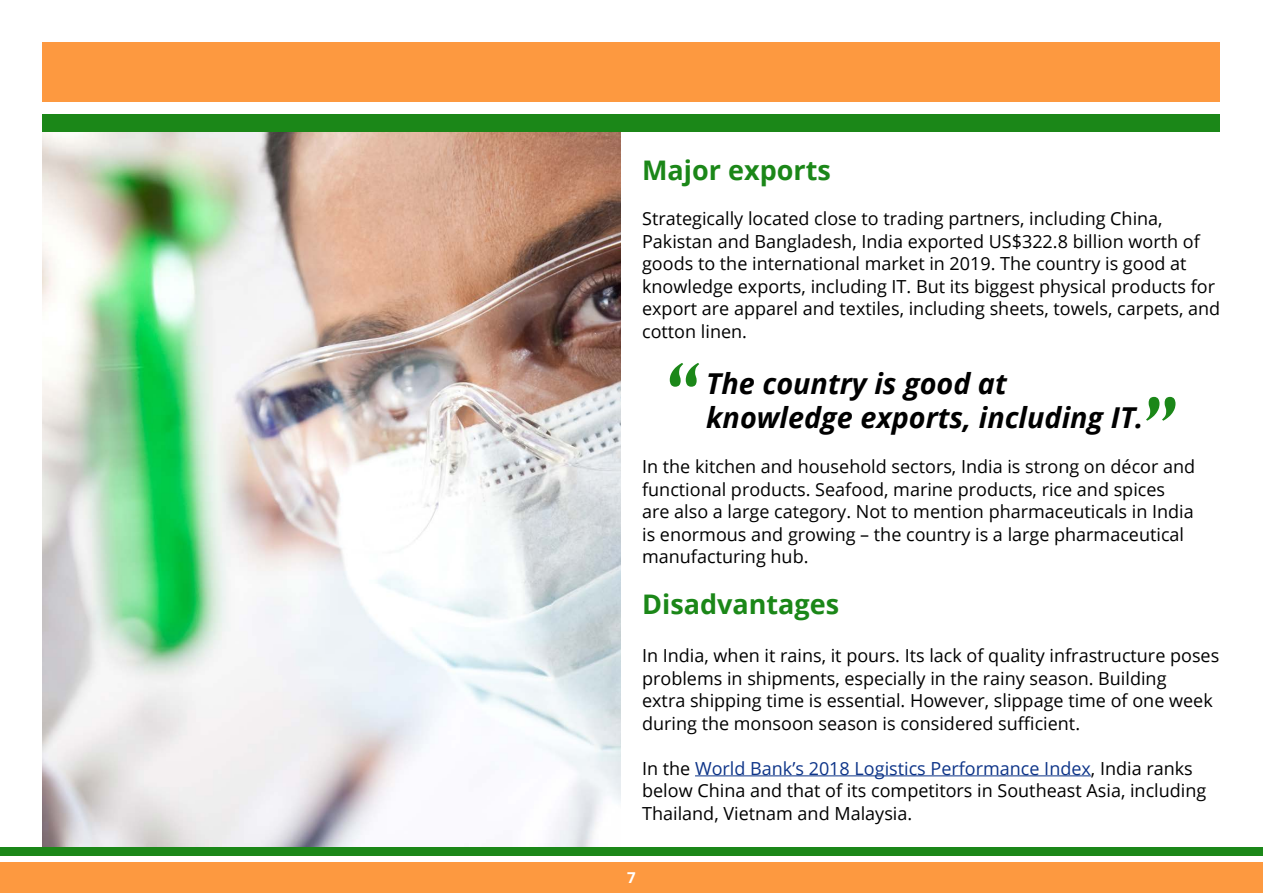
<style>
.page{position:relative;width:1263px;height:893px;background:#fff}
.page>*{position:absolute;margin:0;border:0;box-sizing:border-box;transform-origin:0 0}
.t1{font:italic 700 28.8px/34.5px "Open Sans";color:#000}
.t2{font:700 27px "Open Sans";color:#1b8718}
.t3{font:18px/22.5px "Open Sans";color:#000}
.t4{font:700 15px "Open Sans";color:#fff}
.s1{color:#0d3488}
</style>
<div class="page">
<img style="left:43px;top:132px;width:578px;height:716px">
<hr style="left:695px;top:775px;width:396px;height:1px;background:#0d3488">
<div style="left:43px;top:43px;width:1177px;height:59px;background:#fd9940"></div>
<div style="left:43px;top:115px;width:1177px;height:17px;background:#1b8718"></div>
<div style="left:0;top:863px;width:1263px;height:30px;background:#fd9940"></div>
<div style="left:0;top:848px;width:1263px;height:8px;background:#1b8718"></div>
<svg style="left:670px;top:363px;width:29px;height:24px"></svg>
<svg style="left:1146px;top:397px;width:29px;height:24px"></svg>
<h2 class="t2" style="left:642px;top:152px;width:190px">Major exports</h2>
<p class="t3" style="left:642px;top:207px;width:580px">Strategically located close to trading partners, including China, Pakistan and Bangladesh, India exported US$322.8 billion worth of goods to the international market in 2019. The country is good at knowledge exports, including IT. But its biggest physical products for export are apparel and textiles, including sheets, towels, carpets, and cotton linen.</p>
<h1 class="t1" style="left:706px;top:365px;width:439px">The country is good at knowledge exports, including IT.</h1>
<p class="t3" style="left:642px;top:455px;width:555px">In the kitchen and household sectors, India is strong on décor and functional products. Seafood, marine products, rice and spices are also a large category. Not to mention pharmaceuticals in India is enormous and growing – the country is a large pharmaceutical manufacturing hub.</p>
<h2 class="t2" style="left:642px;top:585px;width:199px">Disadvantages</h2>
<p class="t3" style="left:642px;top:644px;width:579px">In India, when it rains, it pours. Its lack of quality infrastructure poses problems in shipments, especially in the rainy season. Building<br>extra shipping time is essential. However, slippage time of one week during the monsoon season is considered sufficient.</p>
<p class="t3" style="left:642px;top:756px;width:566px">In the <span class="s1">World Bank’s 2018 Logistics Performance Index</span>, India ranks below China and that of its competitors in Southeast Asia, including<br>Thailand, Vietnam and Malaysia.</p>
<p class="t4" style="left:627px;top:867px;width:10px">7</p>
</div>
